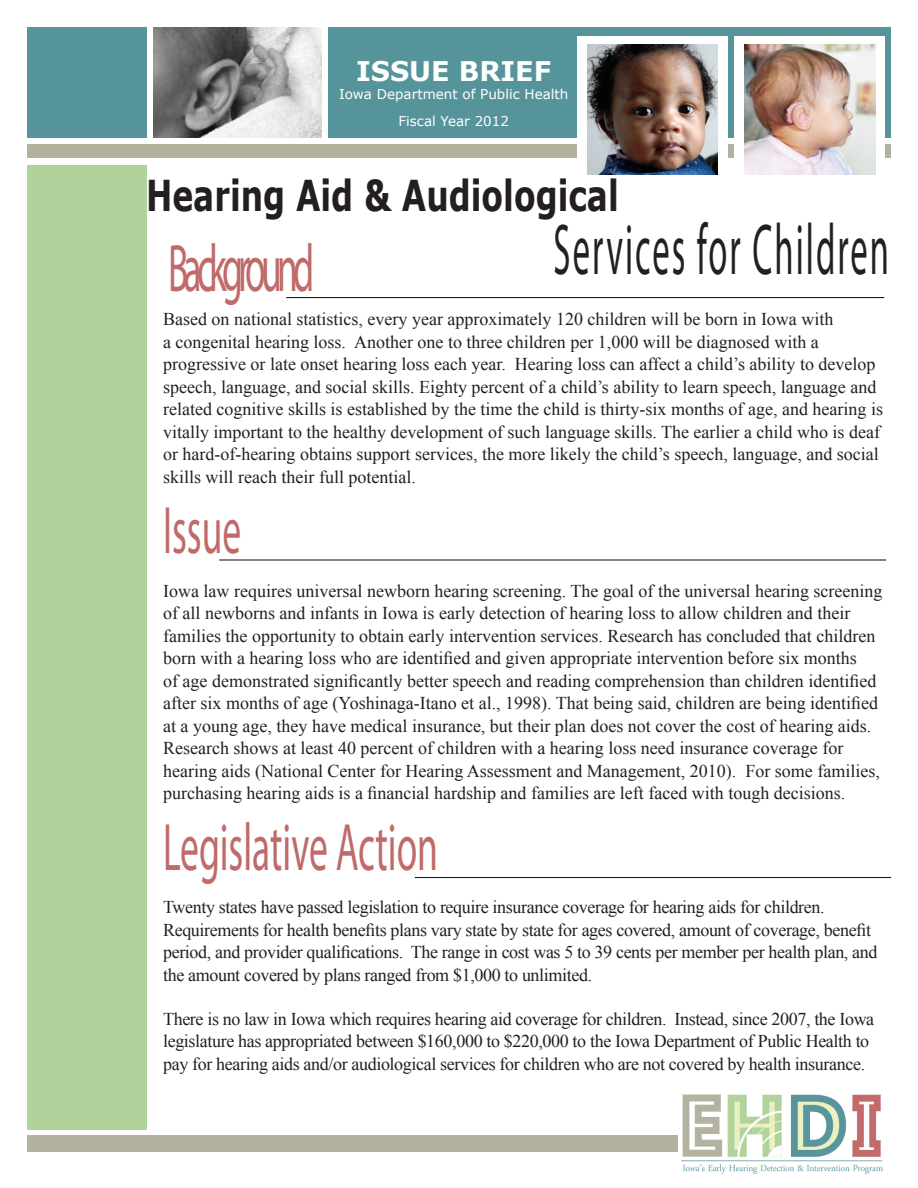
<style>
.page{position:relative;width:918px;height:1188px;background:#fff}
.page>*{position:absolute;margin:0;border:0;box-sizing:border-box;transform-origin:0 0}
.t1{font:72.45px "Myriad Pro";letter-spacing:.06em;color:#231f20;scale:.48 1}
.t2{font:67.5px "Myriad Pro";color:#c06a6a;scale:.56 1}
.t3{font:67.5px "Myriad Pro";letter-spacing:-.125em;color:#c06a6a;scale:.56 1}
.t4{font:700 42.6px "Verdana";color:#231f20;scale:.74 1}
.t5{font:700 27px "Verdana";color:#fff}
.t6{font:18px/22.5px "Times New Roman";color:#231f20}
.t7{font:18px/22.5px "Times New Roman";letter-spacing:-.02em;color:#231f20}
.t8{font:13.5px "Verdana";color:#fff}
</style>
<div class="page">
<div style="left:27px;top:27px;width:119px;height:111px;background:#56949c"></div>
<div style="left:27px;top:165px;width:119px;height:965px;background:#b0d39b"></div>
<div style="left:329px;top:27px;width:562px;height:111px;background:#56949c"></div>
<div style="left:27px;top:144px;width:864px;height:14px;background:#b4b29f"></div>
<div style="left:734px;top:36px;width:150px;height:147px;background:#fff"></div>
<div style="left:577px;top:36px;width:151px;height:147px;background:#fff"></div>
<div style="left:27px;top:1136px;width:864px;height:16px;background:#b4b29f"></div>
<hr style="left:286px;top:297px;width:598px;height:1px;background:#231f20">
<hr style="left:219px;top:559px;width:667px;height:2px;background:#231f20">
<img style="left:153px;top:27px;width:168px;height:111px">
<hr style="left:415px;top:877px;width:476px;height:1px;background:#231f20">
<img style="left:587px;top:44px;width:131px;height:130px">
<img style="left:744px;top:44px;width:132px;height:130px">
<img style="left:678px;top:1094px;width:213px;height:81px">
<p class="t5" style="left:356px;top:52px;width:197px">ISSUE BRIEF</p>
<p class="t8" style="left:339px;top:84px;width:231px">Iowa Department of Public Health</p>
<p class="t8" style="left:398px;top:111px;width:112px">Fiscal Year 2012</p>
<p class="t4" style="left:146px;top:165px;width:640px">Hearing Aid &amp; Audiological</p>
<p class="t1" style="left:554px;top:205px;width:701px">Services for Children</p>
<p class="t3" style="left:168px;top:227px;width:263px">Background</p>
<p class="t6" style="left:163px;top:308px;width:721px">Based on national statistics, every year approximately 120 children will be born in Iowa with<br>a congenital hearing loss. Another one to three children per 1,000 will be diagnosed with a progressive or late onset hearing loss each year. Hearing loss can affect a child’s ability to develop speech, language, and social skills. Eighty percent of a child’s ability to learn speech, language and related cognitive skills is established by the time the child is thirty-six months of age, and hearing is vitally important to the healthy development of such language skills. The earlier a child who is deaf or hard-of-hearing obtains support services, the more likely the child’s speech, language, and social skills will reach their full potential.</p>
<p class="t2" style="left:163px;top:489px;width:141px">Issue</p>
<p class="t6" style="left:163px;top:579px;width:721px">Iowa law requires universal newborn hearing screening. The goal of the universal hearing screening of all newborns and infants in Iowa is early detection of hearing loss to allow children and their families the opportunity to obtain early intervention services. Research has concluded that children born with a hearing loss who are identified and given appropriate intervention before six months<br>of age demonstrated significantly better speech and reading comprehension than children identified after six months of age (Yoshinaga-Itano et al., 1998). That being said, children are being identified at a young age, they have medical insurance, but their plan does not cover the cost of hearing aids.<br>Research shows at least 40 percent of children with a hearing loss need insurance coverage for hearing aids (National Center for Hearing Assessment and Management, 2010). For some families, purchasing hearing aids is a financial hardship and families are left faced with tough decisions.</p>
<p class="t2" style="left:163px;top:805px;width:493px">Legislative Action</p>
<p class="t7" style="left:163px;top:896px;width:716px">Twenty states have passed legislation to require insurance coverage for hearing aids for children.<br>Requirements for health benefits plans vary state by state for ages covered, amount of coverage, benefit period, and provider qualifications. The range in cost was 5 to 39 cents per member per health plan, and the amount covered by plans ranged from $1,000 to unlimited.</p>
<p class="t7" style="left:163px;top:1007px;width:713px">There is no law in Iowa which requires hearing aid coverage for children. Instead, since 2007, the Iowa legislature has appropriated between $160,000 to $220,000 to the Iowa Department of Public Health to pay for hearing aids and/or audiological services for children who are not covered by health insurance.</p>
</div>
